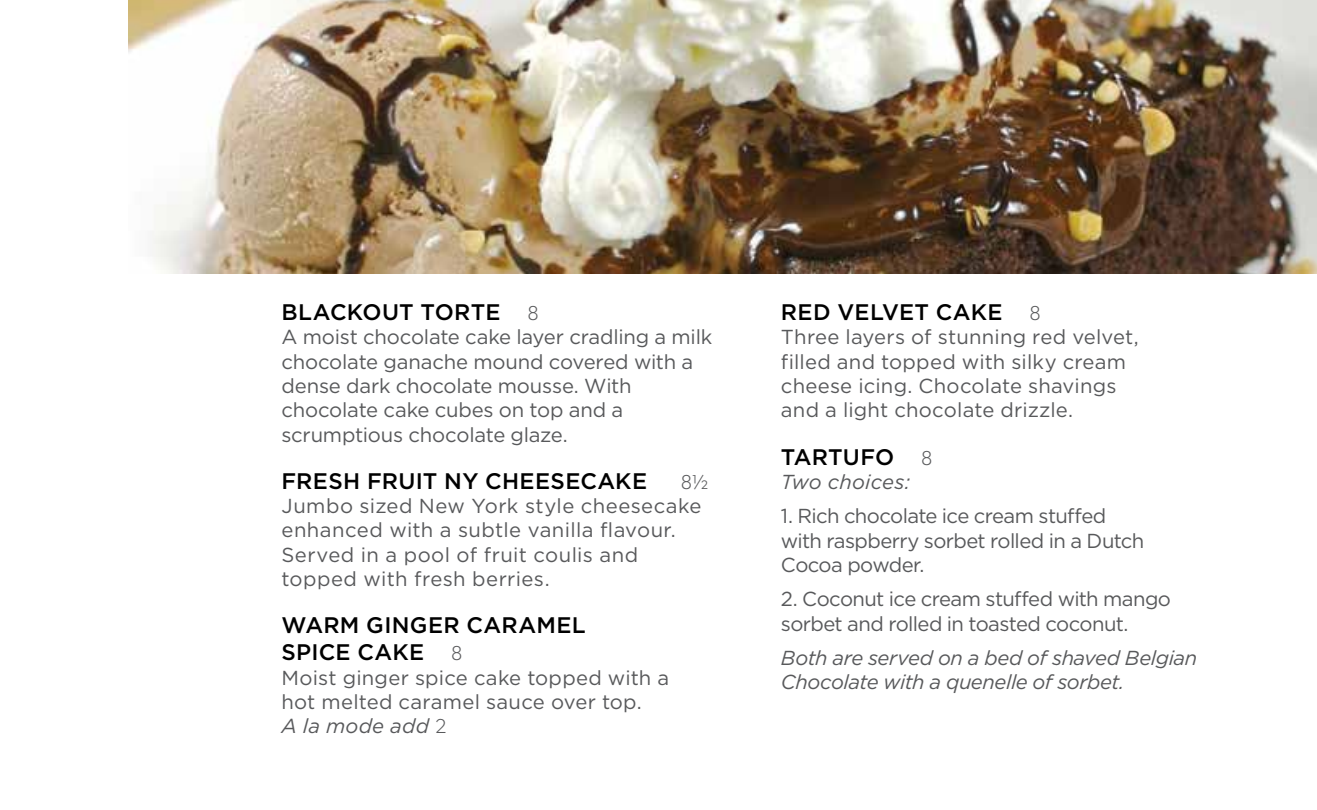
<style>
.page{position:relative;width:1317px;height:810px;background:#fff}
.page>*{position:absolute;margin:0;border:0;box-sizing:border-box;transform-origin:0 0}
.t1{font:500 22.5px/27px "Gotham";letter-spacing:.015em;color:#000}
.t2{font:20.25px/24.3px "Gotham";letter-spacing:-.005em;color:#58595b}
.t3{font:20.25px/24.3px "Gotham";letter-spacing:-.03em;color:#58595b}
.t4{font:20.25px/24.3px "Gotham";letter-spacing:.02em;color:#58595b}
.t5{font:20.25px/24.3px "Gotham";letter-spacing:.015em;color:#58595b}
.t6{font:italic 20.25px/24.3px "Gotham";letter-spacing:-.02em;color:#58595b}
.t7{font:italic 20.25px "Gotham";letter-spacing:.01em;color:#58595b}
.t8{font:300 20.25px "Gibson";color:#58595b}
.s1{font-family:"Gibson";font-weight:300;font-size:20.25px;color:#58595b}
.s2{font-style:italic}
.s3{font-family:"Gibson";font-weight:300}
</style>
<div class="page">
<img style="left:129px;top:0;width:1187px;height:273px">
<p class="t1" style="left:281px;top:298px;width:259px">BLACKOUT TORTE <span class="s1">8</span></p>
<p class="t2" style="left:281px;top:325px;width:432px">A moist chocolate cake layer cradling a milk chocolate ganache mound covered with a dense dark chocolate mousse. With chocolate cake cubes on top and a scrumptious chocolate glaze.</p>
<p class="t1" style="left:281px;top:467px;width:367px">FRESH FRUIT NY CHEESECAKE</p>
<p class="t8" style="left:680px;top:470px;width:29px">8½</p>
<p class="t4" style="left:281px;top:493px;width:421px">Jumbo sized New York style cheesecake enhanced with a subtle vanilla flavour.<br>Served in a pool of fruit coulis and topped with fresh berries.</p>
<p class="t1" style="left:281px;top:611px;width:306px">WARM GINGER CARAMEL<br>SPICE CAKE <span class="s1">8</span></p>
<p class="t5" style="left:281px;top:665px;width:389px">Moist ginger spice cake topped with a hot melted caramel sauce over top.<br><span class="s2">A la mode add</span> <span class="s3">2</span></p>
<p class="t1" style="left:780px;top:298px;width:261px">RED VELVET CAKE <span class="s1">8</span></p>
<p class="t2" style="left:780px;top:325px;width:359px">Three layers of stunning red velvet, filled and topped with silky cream cheese icing. Chocolate shavings and a light chocolate drizzle.</p>
<p class="t1" style="left:780px;top:443px;width:153px">TARTUFO <span class="s1">8</span></p>
<p class="t7" style="left:780px;top:470px;width:131px">Two choices:</p>
<p class="t3" style="left:780px;top:504px;width:365px">1. Rich chocolate ice cream stuffed with raspberry sorbet rolled in a Dutch<br>Cocoa powder.</p>
<p class="t3" style="left:780px;top:587px;width:391px">2. Coconut ice cream stuffed with mango sorbet and rolled in toasted coconut.</p>
<p class="t6" style="left:780px;top:646px;width:417px">Both are served on a bed of shaved Belgian<br>Chocolate with a quenelle of sorbet.</p>
</div>
